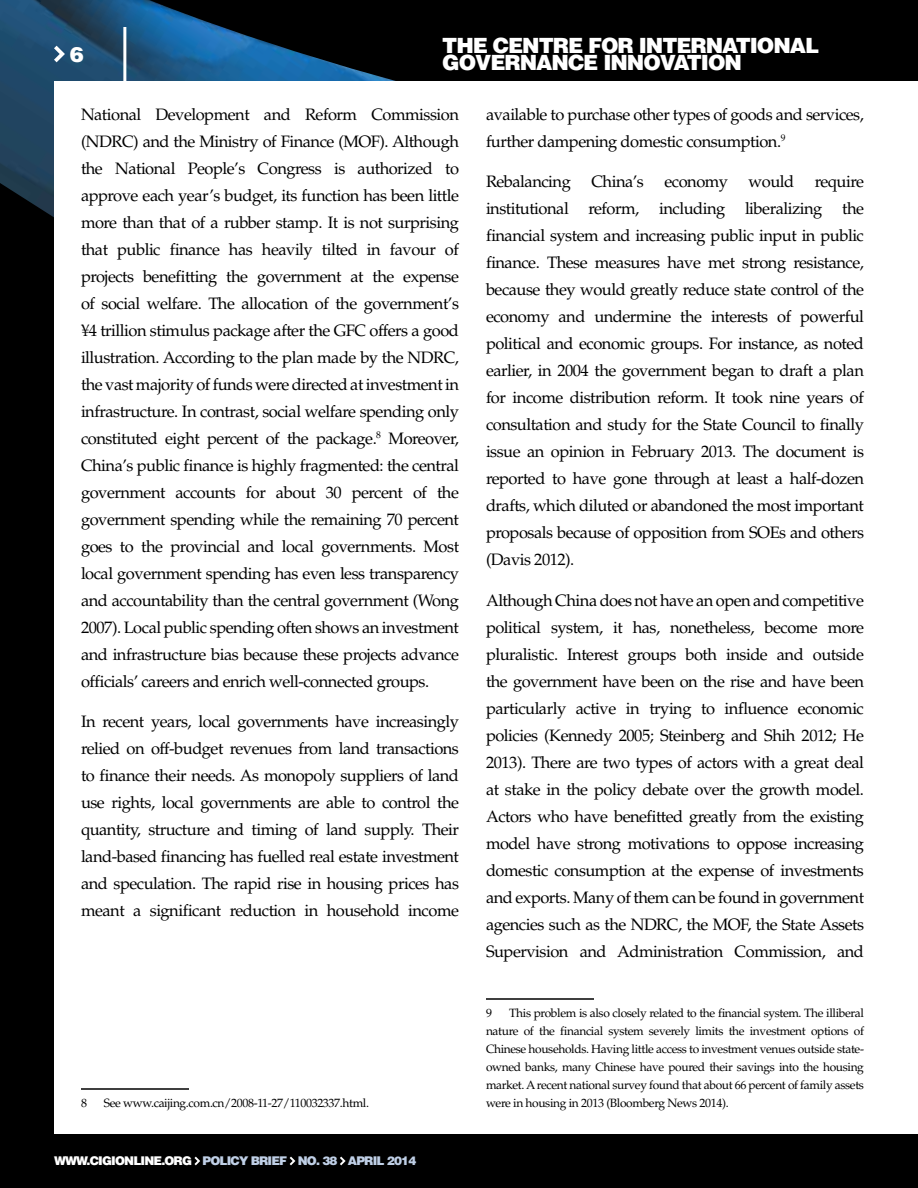
<style>
.page{position:relative;width:918px;height:1188px;background:#fff}
.page>*{position:absolute;margin:0;border:0;box-sizing:border-box;transform-origin:0 0}
.t1{font:900 21px/16.5px "Helvetica LT Std";letter-spacing:-.05em;color:#fff}
.t2{font:16.5px/27px "Palatino LT Std";letter-spacing:-.03em;color:#000;text-align:justify}
.t3{font:12px/18px "Palatino LT Std";letter-spacing:-.03em;color:#000;text-align:justify}
.t4{font:900 12px "Helvetica LT Std";letter-spacing:-.07em;color:#bfcfe6}
.s1{color:#fff}
</style>
<div class="page">
<div style="left:0;top:385px;width:918px;height:803px;background:#000"></div>
<img style="left:0;top:0;width:918px;height:385px">
<div style="left:54px;top:81px;width:864px;height:1053px;background:#fff"></div>
<svg style="left:54px;top:46px;width:11px;height:16px"></svg>
<svg style="left:194px;top:1157px;width:6px;height:8px"></svg>
<svg style="left:290px;top:1157px;width:5px;height:8px"></svg>
<svg style="left:340px;top:1157px;width:6px;height:8px"></svg>
<hr style="left:123px;top:27px;width:3px;height:54px;background:#fff">
<hr style="left:81px;top:1088px;width:108px;height:2px;background:#000">
<hr style="left:486px;top:998px;width:108px;height:2px;background:#000">
<p class="t1" style="left:70px;top:46px;width:16px">6</p>
<p class="t1" style="left:442px;top:37px;width:378px">THE CENTRE FOR INTERNATIONAL<br>GOVERNANCE INNOVATION</p>
<p class="t2" style="left:81px;top:101px;width:380px">National Development and Reform Commission (NDRC) and the Ministry of Finance (MOF). Although the National People’s Congress is authorized to approve each year’s budget, its function has been little more than that of a rubber stamp. It is not surprising that public finance has heavily tilted in favour of projects benefitting the government at the expense of social welfare. The allocation of the government’s ¥4 trillion stimulus package after the GFC offers a good illustration. According to the plan made by the NDRC, the vast majority of funds were directed at investment in infrastructure. In contrast, social welfare spending only constituted eight percent of the package.<sup>8</sup> Moreover, China’s public finance is highly fragmented: the central government accounts for about 30 percent of the government spending while the remaining 70 percent goes to the provincial and local governments. Most local government spending has even less transparency and accountability than the central government (Wong 2007). Local public spending often shows an investment and infrastructure bias because these projects advance officials’ careers and enrich well-connected groups.</p>
<p class="t2" style="left:81px;top:709px;width:380px">In recent years, local governments have increasingly relied on off-budget revenues from land transactions to finance their needs. As monopoly suppliers of land use rights, local governments are able to control the quantity, structure and timing of land supply. Their land-based financing has fuelled real estate investment and speculation. The rapid rise in housing prices has meant a significant reduction in household income</p>
<p class="t3" style="left:81px;top:1094px;width:7px">8</p>
<p class="t3" style="left:104px;top:1094px;width:267px">See www.caijing.com.cn/2008-11-27/110032337.html.</p>
<p class="t4" style="left:54px;top:1153px;width:311px"><span class="s1">WWW.CIGIONLINE.ORG</span> POLICY BRIEF NO. 38 April</p>
<p class="t4" style="left:387px;top:1153px;width:31px">2014</p>
<p class="t2" style="left:486px;top:101px;width:379px">available to purchase other types of goods and services, further dampening domestic consumption.<sup>9</sup></p>
<p class="t2" style="left:486px;top:169px;width:380px">Rebalancing China’s economy would require institutional reform, including liberalizing the financial system and increasing public input in public finance. These measures have met strong resistance, because they would greatly reduce state control of the economy and undermine the interests of powerful political and economic groups. For instance, as noted earlier, in 2004 the government began to draft a plan for income distribution reform. It took nine years of consultation and study for the State Council to finally issue an opinion in February 2013. The document is reported to have gone through at least a half-dozen drafts, which diluted or abandoned the most important proposals because of opposition from SOEs and others (Davis 2012).</p>
<p class="t2" style="left:486px;top:587px;width:380px">Although China does not have an open and competitive political system, it has, nonetheless, become more pluralistic. Interest groups both inside and outside the government have been on the rise and have been particularly active in trying to influence economic policies (Kennedy 2005; Steinberg and Shih 2012; He 2013). There are two types of actors with a great deal at stake in the policy debate over the growth model.<br>Actors who have benefitted greatly from the existing model have strong motivations to oppose increasing domestic consumption at the expense of investments and exports. Many of them can be found in government agencies such as the NDRC, the MOF, the State Assets Supervision and Administration Commission, and</p>
<p class="t3" style="left:486px;top:1004px;width:380px;text-indent:23px">This problem is also closely related to the financial system. The illiberal nature of the financial system severely limits the investment options of Chinese households. Having little access to investment venues outside state&shy;owned banks, many Chinese have poured their savings into the housing market. A recent national survey found that about 66 percent of family assets were in housing in 2013 (Bloomberg News 2014).</p>
<p class="t3" style="left:486px;top:1004px;width:7px">9</p>
</div>
